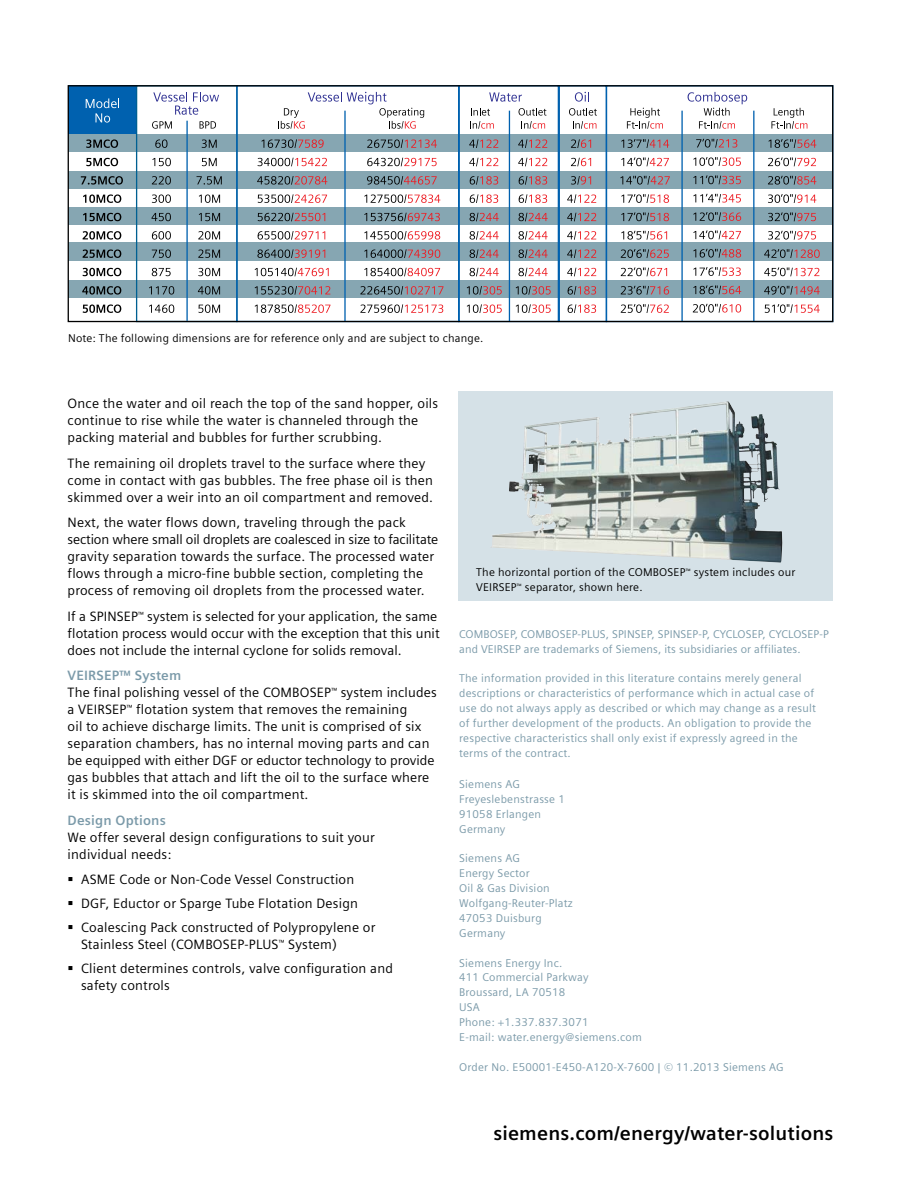
<style>
.page{position:relative;width:918px;height:1188px;background:#fff}
.page>*{position:absolute;margin:0;border:0;box-sizing:border-box;transform-origin:0 0}
.t1{font:700 19.5px "Siemens Sans";letter-spacing:.01em;color:#000}
.t2{font:13.5px/17px "Siemens Sans";letter-spacing:.015em;color:#000}
.t3{font:700 13.5px "Siemens Sans";letter-spacing:.015em;color:#7b9aa9}
.t4{font:11.25px/14.9px "Siemens Sans";letter-spacing:.02em;color:#7b9aa9}
.t5{font:11.25px/14.9px "Siemens Sans";letter-spacing:.02em;color:#000}
.s1{font-weight:700;color:#7b9aa9}
</style>
<div class="page">
<div style="left:68px;top:85px;width:69px;height:50px;background:#0061af"></div>
<div style="left:68px;top:135px;width:764px;height:17px;background:#86a6b2"></div>
<div style="left:68px;top:171px;width:764px;height:17px;background:#86a6b2"></div>
<div style="left:68px;top:207px;width:764px;height:18px;background:#86a6b2"></div>
<div style="left:68px;top:281px;width:764px;height:17px;background:#86a6b2"></div>
<div style="left:68px;top:243px;width:764px;height:18px;background:#86a6b2"></div>
<svg style="left:86px;top:139px;width:32px;height:9px"></svg>
<svg style="left:86px;top:158px;width:32px;height:8px"></svg>
<svg style="left:81px;top:176px;width:42px;height:9px"></svg>
<svg style="left:83px;top:194px;width:38px;height:9px"></svg>
<svg style="left:83px;top:213px;width:38px;height:8px"></svg>
<svg style="left:83px;top:231px;width:38px;height:9px"></svg>
<svg style="left:83px;top:249px;width:38px;height:9px"></svg>
<svg style="left:83px;top:268px;width:38px;height:8px"></svg>
<svg style="left:82px;top:286px;width:39px;height:9px"></svg>
<svg style="left:83px;top:304px;width:38px;height:9px"></svg>
<svg style="left:155px;top:139px;width:13px;height:9px"></svg>
<svg style="left:152px;top:158px;width:19px;height:8px"></svg>
<svg style="left:152px;top:176px;width:19px;height:9px"></svg>
<svg style="left:152px;top:195px;width:19px;height:8px"></svg>
<svg style="left:152px;top:213px;width:19px;height:8px"></svg>
<svg style="left:152px;top:231px;width:19px;height:9px"></svg>
<svg style="left:152px;top:250px;width:19px;height:8px"></svg>
<svg style="left:152px;top:268px;width:19px;height:8px"></svg>
<svg style="left:149px;top:286px;width:25px;height:9px"></svg>
<svg style="left:149px;top:305px;width:25px;height:8px"></svg>
<svg style="left:86px;top:98px;width:33px;height:25px"></svg>
<svg style="left:153px;top:92px;width:33px;height:23px"></svg>
<svg style="left:152px;top:121px;width:20px;height:8px"></svg>
<svg style="left:186px;top:87px;width:645px;height:233px"></svg>
<div style="left:68px;top:85px;width:765px;height:237px;border:1px solid #000"></div>
<svg style="left:459px;top:391px;width:374px;height:209px;background:#c4d0d5"></svg>
<img style="left:491px;top:402px;width:235px;height:134px">
<p class="t5" style="left:68px;top:331px;width:417px">Note: The following dimensions are for reference only and are subject to change.</p>
<p class="t2" style="left:68px;top:395px;width:372px">Once the water and oil reach the top of the sand hopper, oils continue to rise while the water is channeled through the packing material and bubbles for further scrubbing.</p>
<p class="t2" style="left:68px;top:455px;width:367px">The remaining oil droplets travel to the surface where they come in contact with gas bubbles. The free phase oil is then skimmed over a weir into an oil compartment and removed.</p>
<p class="t2" style="left:68px;top:514px;width:372px">Next, the water flows down, traveling through the pack section where small oil droplets are coalesced in size to facilitate gravity separation towards the surface. The processed water flows through a micro-fine bubble section, completing the process of removing oil droplets from the processed water.</p>
<p class="t2" style="left:68px;top:608px;width:374px">If a SPINSEP<sup>™</sup> system is selected for your application, the same flotation process would occur with the exception that this unit does not include the internal cyclone for solids removal.</p>
<p class="t2" style="left:68px;top:667px;width:371px"><span class="s1">VEIRSEP™ System<br></span>The final polishing vessel of the COMBOSEP<sup>™</sup> system includes a VEIRSEP<sup>™</sup> flotation system that removes the remaining<br>oil to achieve discharge limits. The unit is comprised of six separation chambers, has no internal moving parts and can be equipped with either DGF or eductor technology to provide gas bubbles that attach and lift the oil to the surface where it is skimmed into the oil compartment.</p>
<p class="t3" style="left:68px;top:813px;width:100px">Design Options</p>
<p class="t2" style="left:68px;top:829px;width:309px">We offer several design configurations to suit your individual needs:</p>
<p class="t2" style="left:68px;top:871px;width:288px">▪ ASME Code or Non-Code Vessel Construction</p>
<p class="t2" style="left:68px;top:895px;width:292px">▪ DGF, Eductor or Sparge Tube Flotation Design</p>
<p class="t2" style="left:81px;top:919px;width:296px;text-indent:-14px">▪ Coalescing Pack constructed of Polypropylene or<br>Stainless Steel (COMBOSEP-PLUS<sup>™</sup> System)</p>
<p class="t2" style="left:81px;top:960px;width:313px;text-indent:-14px">▪ Client determines controls, valve configuration and safety controls</p>
<p class="t5" style="left:476px;top:565px;width:321px">The horizontal portion of the COMBOSEP<sup>™</sup> system includes our<br>VEIRSEP<sup>™</sup> separator, shown here.</p>
<p class="t4" style="left:459px;top:627px;width:371px">COMBOSEP, COMBOSEP-PLUS, SPINSEP, SPINSEP-P, CYCLOSEP, CYCLOSEP-P and VEIRSEP are trademarks of Siemens, its subsidiaries or affiliates.</p>
<p class="t4" style="left:459px;top:671px;width:358px">The information provided in this literature contains merely general descriptions or characteristics of performance which in actual case of use do not always apply as described or which may change as a result of further development of the products. An obligation to provide the respective characteristics shall only exist if expressly agreed in the terms of the contract.</p>
<p class="t4" style="left:459px;top:777px;width:107px">Siemens AG<br>Freyeslebenstrasse 1<br>91058 Erlangen<br>Germany</p>
<p class="t4" style="left:459px;top:851px;width:115px">Siemens AG<br>Energy Sector<br>Oil &amp; Gas Division<br>Wolfgang-Reuter-Platz<br>47053 Duisburg<br>Germany</p>
<p class="t4" style="left:459px;top:955px;width:184px">Siemens Energy Inc.<br>411 Commercial Parkway<br>Broussard, LA 70518<br>USA<br>Phone: +1.337.837.3071<br>E-mail: water.energy@siemens.com</p>
<p class="t4" style="left:459px;top:1059px;width:326px">Order No. E50001-E450-A120-X-7600 | © 11.2013 Siemens AG</p>
<h1 class="t1" style="left:493px;top:1122px;width:342px">siemens.com/energy/water-solutions</h1>
</div>
